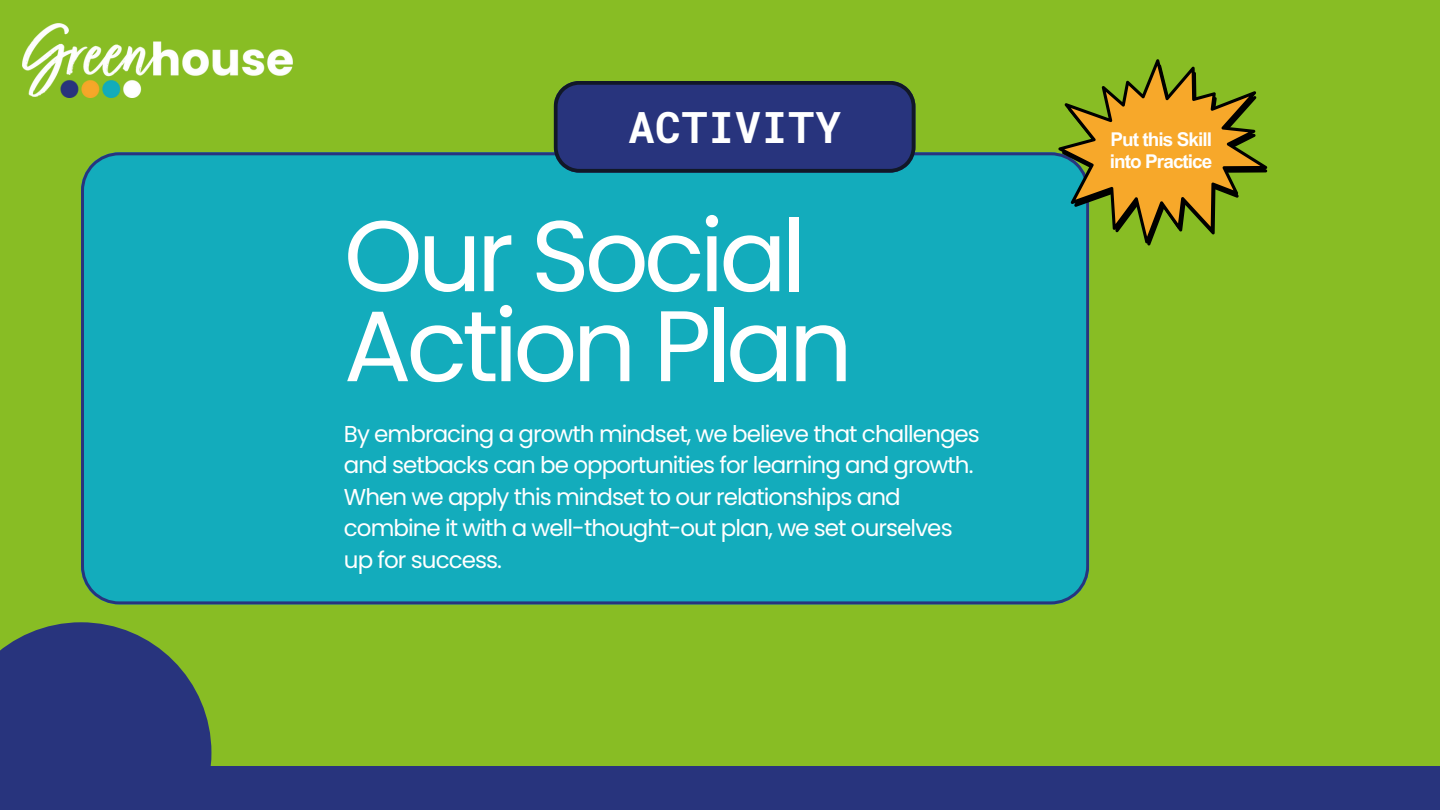
<style>
.page{position:relative;width:1440px;height:810px;background:#88bd24}
.page>*{position:absolute;margin:0;border:0;box-sizing:border-box;transform-origin:0 0}
.t1{font:100.2px/90px "Poppins";letter-spacing:-.05em;color:#fff}
.t2{font:700 43px "Roboto Mono";letter-spacing:.02em;color:#fff}
.t3{font:23px/31.5px "Poppins";letter-spacing:-.04em;color:#fff}
.t4{font:700 19px "Arial MT Pro";letter-spacing:-.05em;color:#fff}
</style>
<div class="page">
<div style="left:81px;top:152px;width:1008px;height:452px;background:#13acbc"></div>
<svg style="left:554px;top:81px;width:361px;height:92px;background:#263374"></svg>
<svg style="left:1058px;top:59px;width:209px;height:187px"></svg>
<div style="left:0;top:767px;width:1440px;height:43px;background:#28347d"></div>
<div style="left:0;top:622px;width:211px;height:188px;background:#28347d"></div>
<img style="left:22px;top:23px;width:270px;height:75px">
<p class="t2" style="left:628px;top:98px;width:214px">ACTIVITY</p>
<p class="t1" style="left:344px;top:211px;width:511px">Our Social<br>Action Plan</p>
<p class="t3" style="left:344px;top:418px;width:638px">By embracing a growth mindset, we believe that challenges and setbacks can be opportunities for learning and growth.<br>When we apply this mindset to our relationships and combine it with a well-thought-out plan, we set ourselves up for success.</p>
<p class="t4" style="left:1110px;top:132px;width:103px">Put this Skill</p>
<p class="t4" style="left:1110px;top:155px;width:104px">into Practice</p>
</div>
